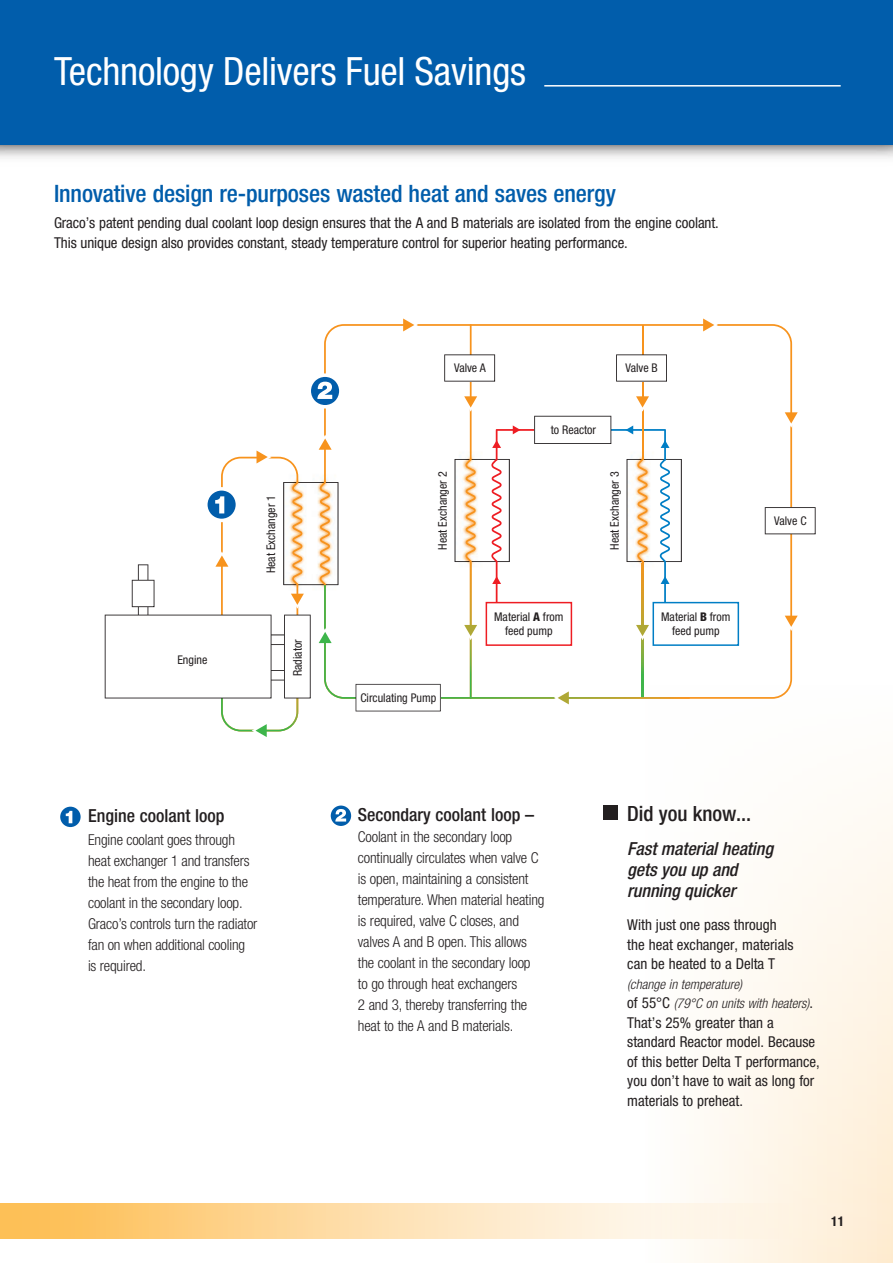
<style>
.page{position:relative;width:893px;height:1263px;background:#fff}
.page>*{position:absolute;margin:0;border:0;box-sizing:border-box;transform-origin:0 0}
.t1{font:condensed 39px "Helvetica Neue LT Std";letter-spacing:-.005em;color:#fff}
.t2{font:500 condensed 24px "Helvetica Neue LT Std";letter-spacing:-.005em;color:#015dab}
.t3{font:500 condensed 21px "Helvetica Neue LT Std";letter-spacing:-.005em;color:#231f20}
.t4{font:italic 500 condensed 18px/21px "Helvetica Neue LT Std";letter-spacing:-.005em;color:#231f20}
.t5{font:500 condensed 18px "Helvetica Neue LT Std";color:#231f20}
.t6{font:300 condensed 15px/21px "Helvetica Neue LT Std";letter-spacing:-.01em;color:#231f20}
.t7{font:condensed 15px/19.5px "Helvetica Neue LT Std";letter-spacing:-.005em;color:#231f20}
.t8{font:italic 300 condensed 13.5px/19.5px "Helvetica Neue LT Std";color:#231f20}
.t9{font:700 condensed 13.5px "Helvetica Neue LT Std";color:#231f20}
.t10{font:condensed 12px/14.4px "Helvetica Neue LT Std";color:#231f20;text-align:center}
.s1{font-weight:800}
.s2{font-weight:400;font-style:normal;font-size:15px}
</style>
<div class="page">
<svg style="left:324px;top:324px;width:468px;height:361px"></svg>
<hr style="left:470px;top:324px;width:2px;height:136px;background:#f7931d">
<hr style="left:642px;top:325px;width:1px;height:134px;background:#f7931d">
<svg style="left:403px;top:318px;width:15px;height:13px"></svg>
<svg style="left:703px;top:318px;width:15px;height:13px"></svg>
<svg style="left:785px;top:412px;width:13px;height:16px"></svg>
<svg style="left:785px;top:616px;width:13px;height:15px"></svg>
<svg style="left:765px;top:507px;width:51px;height:27px"></svg>
<svg style="left:105px;top:354px;width:624px;height:383px"></svg>
<svg style="left:642px;top:685px;width:251px;height:578px"></svg>
<svg style="left:330px;top:805px;width:22px;height:21px"></svg>
<svg style="left:59px;top:805px;width:23px;height:23px"></svg>
<div style="left:58px;top:804px;width:25px;height:26px;border:3px solid #fff;border-radius:50%"></div>
<svg style="left:66px;top:811px;width:6px;height:12px"></svg>
<div style="left:603px;top:805px;width:15px;height:15px;background:#231f20"></div>
<svg style="left:0;top:1203px;width:893px;height:35px;background:#fde0b1"></svg>
<div style="left:0;top:0;width:893px;height:145px;background:#015dab"></div>
<div style="left:486px;top:602px;width:86px;height:44px;background:#fff;border:2px solid #ee1d23"></div>
<div style="left:652px;top:602px;width:87px;height:44px;background:#fff;border:2px solid #007ec5"></div>
<hr style="left:544px;top:85px;width:297px;height:2px;background:#fff">
<div style="left:448px;top:358px;width:44px;height:20px;background:#fff"></div>
<div style="left:619px;top:358px;width:45px;height:20px;background:#fff"></div>
<div style="left:768px;top:511px;width:45px;height:20px;background:#fff"></div>
<div style="left:537px;top:419px;width:73px;height:21px;background:#fff"></div>
<div style="left:358px;top:688px;width:81px;height:20px;background:#fff"></div>
<div style="left:152px;top:649px;width:81px;height:21px;background:#fff"></div>
<div style="left:287px;top:620px;width:21px;height:76px;background:#fff"></div>
<div style="left:260px;top:484px;width:21px;height:101px;background:#fff"></div>
<div style="left:432px;top:460px;width:21px;height:101px;background:#fff"></div>
<div style="left:604px;top:460px;width:21px;height:101px;background:#fff"></div>
<h1 class="t1" style="left:54px;top:49px;width:474px">Technology Delivers Fuel Savings</h1>
<h2 class="t2" style="left:54px;top:179px;width:563px">Innovative design re-purposes wasted heat and saves energy</h2>
<p class="t7" style="left:54px;top:213px;width:666px">Graco’s patent pending dual coolant loop design ensures that the A and B materials are isolated from the engine coolant.<br>This unique design also provides constant, steady temperature control for superior heating performance.</p>
<p class="t10" style="left:177px;top:652px;width:32px">Engine</p>
<p class="t10" style="left:264px;top:573px;width:80px;rotate:-90deg">Heat Exchanger 1</p>
<p class="t10" style="left:290px;top:676px;width:38px;rotate:-90deg">Radiator</p>
<p class="t5" style="left:88px;top:804px;width:138px">Engine coolant loop</p>
<p class="t6" style="left:88px;top:829px;width:171px">Engine coolant goes through heat exchanger 1 and transfers the heat from the engine to the coolant in the secondary loop.<br>Graco’s controls turn the radiator fan on when additional cooling<br>is required.</p>
<p class="t10" style="left:454px;top:361px;width:33px">Valve A</p>
<p class="t10" style="left:625px;top:361px;width:34px">Valve B</p>
<p class="t10" style="left:551px;top:422px;width:47px">to Reactor</p>
<p class="t10" style="left:435px;top:550px;width:80px;rotate:-90deg">Heat Exchanger 2</p>
<p class="t10" style="left:607px;top:550px;width:80px;rotate:-90deg">Heat Exchanger 3</p>
<p class="t10" style="left:360px;top:691px;width:77px">Circulating Pump</p>
<p class="t10" style="left:494px;top:609px;width:71px">Material <span class="s1">A</span> from feed pump</p>
<p class="t10" style="left:661px;top:609px;width:71px">Material <span class="s1">B</span> from feed pump</p>
<p class="t10" style="left:774px;top:514px;width:34px">Valve C</p>
<p class="t5" style="left:358px;top:804px;width:178px">Secondary coolant loop –</p>
<p class="t6" style="left:358px;top:826px;width:188px">Coolant in the secondary loop continually circulates when valve C is open, maintaining a consistent temperature. When material heating is required, valve C closes, and valves A and B open. This allows the coolant in the secondary loop<br>to go through heat exchangers<br>2 and 3, thereby transferring the heat to the A and B materials.</p>
<h3 class="t3" style="left:627px;top:800px;width:125px">Did you know...</h3>
<p class="t4" style="left:627px;top:838px;width:147px">Fast material heating gets you up and running quicker</p>
<p class="t7" style="left:627px;top:915px;width:168px">With just one pass through the heat exchanger, materials can be heated to a Delta T</p>
<p class="t8" style="left:627px;top:974px;width:187px">(change in temperature)<br><span class="s2">of 55°C</span> (79°C on units with heaters)<span class="s2">.</span></p>
<p class="t7" style="left:627px;top:1012px;width:194px">That’s 25% greater than a standard Reactor model. Because of this better Delta T performance, you don’t have to wait as long for materials to preheat.</p>
<p class="t9" style="left:831px;top:1213px;width:14px">11</p>
</div>
